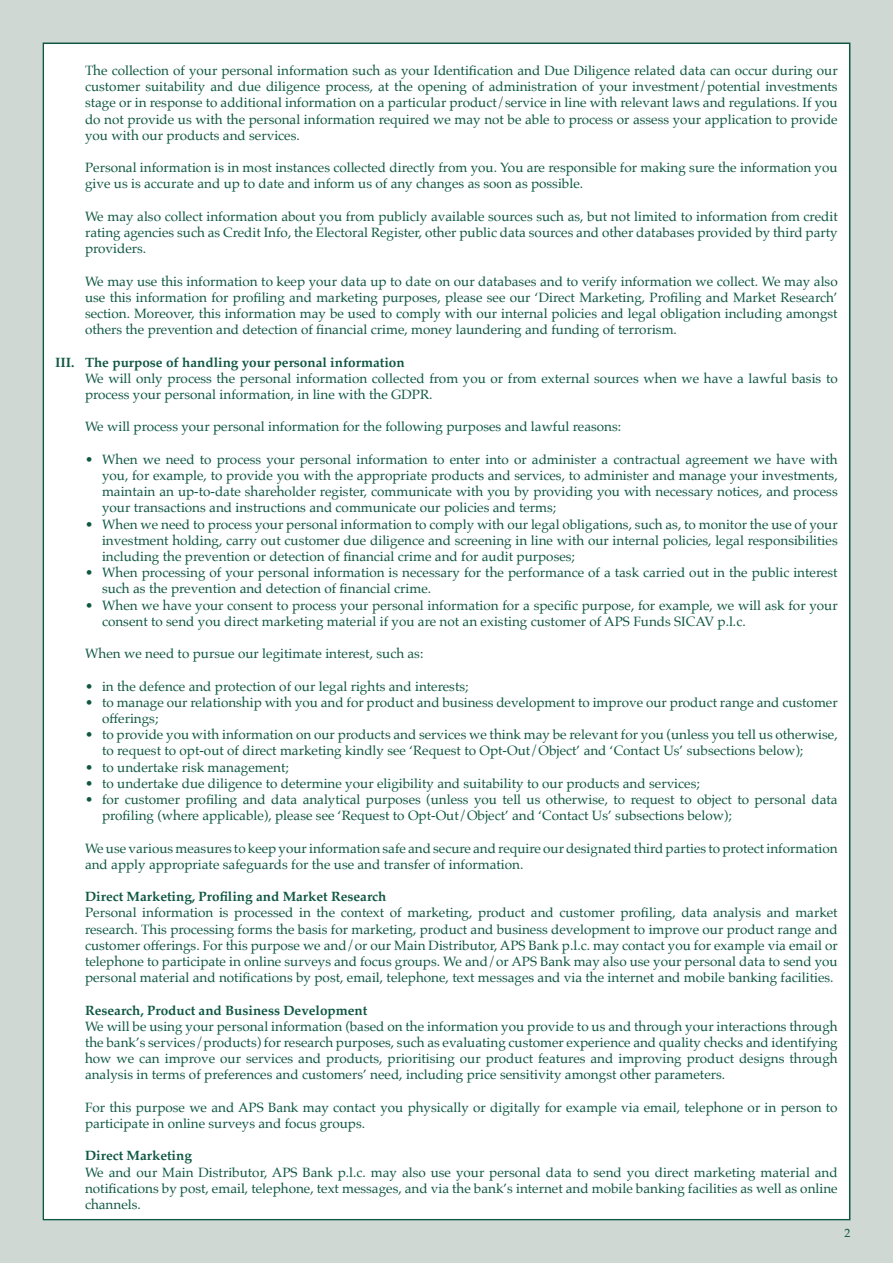
<style>
.page{position:relative;width:893px;height:1263px;background:#d0d8d3}
.page>*{position:absolute;margin:0;border:0;box-sizing:border-box;transform-origin:0 0}
.t1{font:13.5px/16.2px "Palatino";color:#0f5742}
.t2{font:700 13.5px "Palatino";color:#0f5742}
.t3{font:12px "Palatino";color:#0f5742}
</style>
<div class="page">
<div style="left:43px;top:43px;width:807px;height:1177px;background:#fff"></div>
<p class="t1" style="left:85px;top:62px;width:754px;text-align:justify">The collection of your personal information such as your Identification and Due Diligence related data can occur during our customer suitability and due diligence process, at the opening of administration of your investment/potential investments stage or in response to additional information on a particular product/service in line with relevant laws and regulations. If you do not provide us with the personal information required we may not be able to process or assess your application to provide you with our products and services.</p>
<p class="t1" style="left:85px;top:159px;width:754px">Personal information is in most instances collected directly from you. You are responsible for making sure the information you give us is accurate and up to date and inform us of any changes as soon as possible.</p>
<p class="t1" style="left:85px;top:208px;width:754px;text-align:justify">We may also collect information about you from publicly available sources such as, but not limited to information from credit rating agencies such as Credit Info, the Electoral Register, other public data sources and other databases provided by third party providers.</p>
<p class="t1" style="left:85px;top:273px;width:754px;text-align:justify">We may use this information to keep your data up to date on our databases and to verify information we collect. We may also use this information for profiling and marketing purposes, please see our ‘Direct Marketing, Profiling and Market Research’ section. Moreover, this information may be used to comply with our internal policies and legal obligation including amongst others the prevention and detection of financial crime, money laundering and funding of terrorism.</p>
<p class="t2" style="left:55px;top:350px;width:351px">III. The purpose of handling your personal information</p>
<p class="t1" style="left:85px;top:370px;width:754px">We will only process the personal information collected from you or from external sources when we have a lawful basis to process your personal information, in line with the GDPR.</p>
<p class="t1" style="left:85px;top:419px;width:538px">We will process your personal information for the following purposes and lawful reasons:</p>
<p class="t1" style="left:102px;top:451px;width:737px;text-align:justify;text-indent:-17px">• When we need to process your personal information to enter into or administer a contractual agreement we have with you, for example, to provide you with the appropriate products and services, to administer and manage your investments, maintain an up-to-date shareholder register, communicate with you by providing you with necessary notices, and process your transactions and instructions and communicate our policies and terms;</p>
<p class="t1" style="left:102px;top:516px;width:737px;text-align:justify;text-indent:-17px">• When we need to process your personal information to comply with our legal obligations, such as, to monitor the use of your investment holding, carry out customer due diligence and screening in line with our internal policies, legal responsibilities including the prevention or detection of financial crime and for audit purposes;</p>
<p class="t1" style="left:102px;top:564px;width:737px;text-indent:-17px">• When processing of your personal information is necessary for the performance of a task carried out in the public interest such as the prevention and detection of financial crime.</p>
<p class="t1" style="left:102px;top:597px;width:737px;text-indent:-17px">• When we have your consent to process your personal information for a specific purpose, for example, we will ask for your consent to send you direct marketing material if you are not an existing customer of APS Funds SICAV p.l.c.</p>
<p class="t1" style="left:85px;top:645px;width:340px">When we need to pursue our legitimate interest, such as:</p>
<p class="t1" style="left:85px;top:678px;width:385px">• in the defence and protection of our legal rights and interests;</p>
<p class="t1" style="left:102px;top:694px;width:737px;text-indent:-17px">• to manage our relationship with you and for product and business development to improve our product range and customer offerings;</p>
<p class="t1" style="left:102px;top:726px;width:737px;text-indent:-17px">• to provide you with information on our products and services we think may be relevant for you (unless you tell us otherwise, to request to opt-out of direct marketing kindly see ‘Request to Opt-Out/Object’ and ‘Contact Us’ subsections below);</p>
<p class="t1" style="left:85px;top:759px;width:205px">• to undertake risk management;</p>
<p class="t1" style="left:85px;top:775px;width:616px">• to undertake due diligence to determine your eligibility and suitability to our products and services;</p>
<p class="t1" style="left:102px;top:791px;width:737px;text-indent:-17px">• for customer profiling and data analytical purposes (unless you tell us otherwise, to request to object to personal data profiling (where applicable), please see ‘Request to Opt-Out/Object’ and ‘Contact Us’ subsections below);</p>
<p class="t1" style="left:85px;top:840px;width:754px">We use various measures to keep your information safe and secure and require our designated third parties to protect information and apply appropriate safeguards for the use and transfer of information.</p>
<p class="t2" style="left:85px;top:885px;width:303px">Direct Marketing, Profiling and Market Research</p>
<p class="t1" style="left:85px;top:905px;width:754px;text-align:justify">Personal information is processed in the context of marketing, product and customer profiling, data analysis and market research. This processing forms the basis for marketing, product and business development to improve our product range and customer offerings. For this purpose we and/or our Main Distributor, APS Bank p.l.c. may contact you for example via email or telephone to participate in online surveys and focus groups. We and/or APS Bank may also use your personal data to send you personal material and notifications by post, email, telephone, text messages and via the internet and mobile banking facilities.</p>
<p class="t2" style="left:85px;top:998px;width:284px">Research, Product and Business Development</p>
<p class="t1" style="left:85px;top:1018px;width:754px;text-align:justify">We will be using your personal information (based on the information you provide to us and through your interactions through the bank’s services/products) for research purposes, such as evaluating customer experience and quality checks and identifying how we can improve our services and products, prioritising our product features and improving product designs through analysis in terms of preferences and customers’ need, including price sensitivity amongst other parameters.</p>
<p class="t1" style="left:85px;top:1099px;width:754px">For this purpose we and APS Bank may contact you physically or digitally for example via email, telephone or in person to participate in online surveys and focus groups.</p>
<p class="t2" style="left:85px;top:1144px;width:108px">Direct Marketing</p>
<p class="t1" style="left:85px;top:1164px;width:754px;text-align:justify">We and our Main Distributor, APS Bank p.l.c. may also use your personal data to send you direct marketing material and notifications by post, email, telephone, text messages, and via the bank’s internet and mobile banking facilities as well as online channels.</p>
<p class="t3" style="left:844px;top:1223px;width:7px">2</p>
</div>
